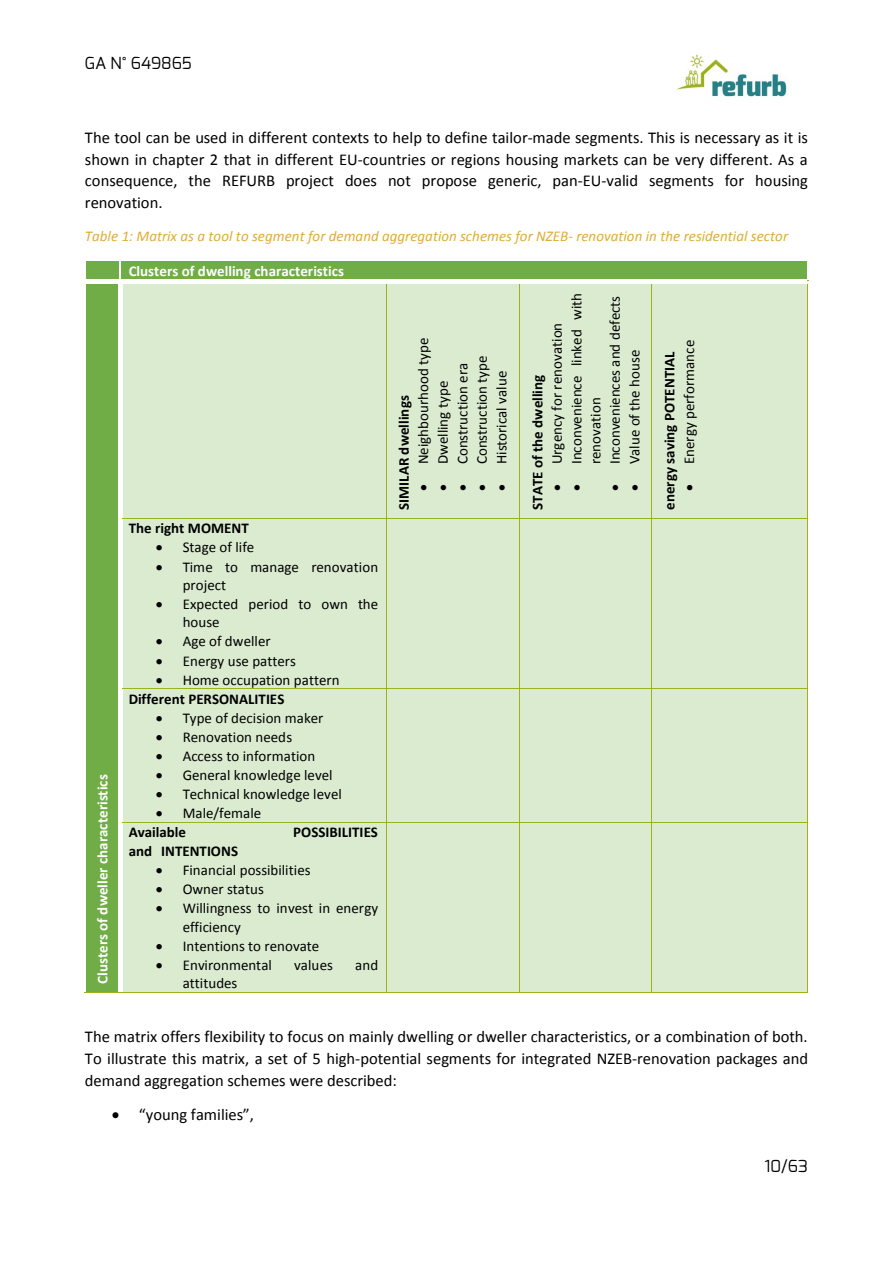
<style>
.page{position:relative;width:893px;height:1263px;background:#fff}
.page>*{position:absolute;margin:0;border:0;box-sizing:border-box;transform-origin:0 0}
.t1{font:16.5px/21.8px "Calibri";color:#000;text-align:justify}
.t2{font:16.5px "Exo";letter-spacing:-.005em;color:#000}
.t3{font:15px/18.9px "Calibri";color:#000}
.t4{font:700 15px/18.9px "Calibri";color:#000}
.t5{font:italic 15px "Calibri";letter-spacing:.005em;color:#dfac34}
.t6{font:700 15px "Calibri";color:#fff}
.s1{font-weight:400}
.s2{font-weight:700}
</style>
<div class="page">
<img style="left:677px;top:54px;width:110px;height:43px">
<div style="left:86px;top:261px;width:34px;height:19px;background:#70ad47"></div>
<div style="left:129px;top:261px;width:671px;height:19px;background:#70ad47"></div>
<div style="left:86px;top:284px;width:32px;height:708px;background:#70ad47"></div>
<div style="left:121px;top:284px;width:265px;height:234px;background:#dbebd0"></div>
<div style="left:387px;top:284px;width:133px;height:234px;background:#dbebd0"></div>
<div style="left:520px;top:284px;width:132px;height:234px;background:#dbebd0"></div>
<div style="left:652px;top:284px;width:156px;height:234px;background:#dbebd0"></div>
<svg style="left:118px;top:261px;width:9px;height:19px"></svg>
<div style="left:118px;top:284px;width:5px;height:234px;background:#fff"></div>
<hr style="left:386px;top:284px;width:1px;height:234px;background:#9cb21b">
<hr style="left:519px;top:284px;width:1px;height:234px;background:#9cb21b">
<hr style="left:652px;top:284px;width:1px;height:234px;background:#9cb21b">
<hr style="left:807px;top:284px;width:1px;height:234px;background:#9cb21b">
<div style="left:121px;top:519px;width:265px;height:169px;background:#dbebd0"></div>
<div style="left:387px;top:519px;width:133px;height:169px;background:#dbebd0"></div>
<div style="left:520px;top:519px;width:132px;height:169px;background:#dbebd0"></div>
<div style="left:652px;top:519px;width:156px;height:169px;background:#dbebd0"></div>
<hr style="left:123px;top:518px;width:263px;height:1px;background:#9cb21b">
<hr style="left:386px;top:518px;width:133px;height:1px;background:#9cb21b">
<hr style="left:520px;top:518px;width:132px;height:1px;background:#9cb21b">
<hr style="left:652px;top:518px;width:155px;height:1px;background:#9cb21b">
<div style="left:118px;top:519px;width:5px;height:169px;background:#fff"></div>
<hr style="left:386px;top:519px;width:1px;height:169px;background:#9cb21b">
<hr style="left:519px;top:519px;width:1px;height:169px;background:#9cb21b">
<hr style="left:652px;top:519px;width:1px;height:169px;background:#9cb21b">
<hr style="left:807px;top:519px;width:1px;height:169px;background:#9cb21b">
<div style="left:121px;top:689px;width:265px;height:133px;background:#dbebd0"></div>
<div style="left:387px;top:689px;width:133px;height:133px;background:#dbebd0"></div>
<div style="left:520px;top:689px;width:132px;height:133px;background:#dbebd0"></div>
<div style="left:652px;top:689px;width:156px;height:133px;background:#dbebd0"></div>
<hr style="left:123px;top:688px;width:263px;height:1px;background:#9cb21b">
<hr style="left:386px;top:688px;width:133px;height:1px;background:#9cb21b">
<hr style="left:520px;top:688px;width:132px;height:1px;background:#9cb21b">
<hr style="left:652px;top:688px;width:155px;height:1px;background:#9cb21b">
<div style="left:118px;top:689px;width:5px;height:133px;background:#fff"></div>
<hr style="left:386px;top:689px;width:1px;height:133px;background:#9cb21b">
<hr style="left:519px;top:689px;width:1px;height:133px;background:#9cb21b">
<hr style="left:652px;top:689px;width:1px;height:133px;background:#9cb21b">
<hr style="left:807px;top:689px;width:1px;height:133px;background:#9cb21b">
<div style="left:121px;top:823px;width:265px;height:169px;background:#dbebd0"></div>
<div style="left:387px;top:823px;width:133px;height:169px;background:#dbebd0"></div>
<div style="left:520px;top:823px;width:132px;height:169px;background:#dbebd0"></div>
<div style="left:652px;top:823px;width:156px;height:169px;background:#dbebd0"></div>
<hr style="left:123px;top:822px;width:263px;height:1px;background:#9cb21b">
<hr style="left:386px;top:822px;width:133px;height:1px;background:#9cb21b">
<hr style="left:520px;top:822px;width:132px;height:1px;background:#9cb21b">
<hr style="left:652px;top:822px;width:155px;height:1px;background:#9cb21b">
<hr style="left:84px;top:992px;width:34px;height:1px;background:#9cb21b">
<div style="left:118px;top:823px;width:5px;height:169px;background:#fff"></div>
<hr style="left:119px;top:992px;width:267px;height:1px;background:#9cb21b">
<hr style="left:386px;top:823px;width:1px;height:169px;background:#9cb21b">
<hr style="left:386px;top:992px;width:133px;height:1px;background:#9cb21b">
<hr style="left:519px;top:823px;width:1px;height:169px;background:#9cb21b">
<hr style="left:520px;top:992px;width:132px;height:1px;background:#9cb21b">
<hr style="left:652px;top:823px;width:1px;height:169px;background:#9cb21b">
<hr style="left:652px;top:992px;width:155px;height:1px;background:#9cb21b">
<hr style="left:807px;top:823px;width:1px;height:169px;background:#9cb21b">
<p class="t2" style="left:85px;top:53px;width:108px">GA N° 649865</p>
<p class="t1" style="left:85px;top:127px;width:725px">The tool can be used in different contexts to help to define tailor-made segments. This is necessary as it is shown in chapter 2 that in different EU-countries or regions housing markets can be very different. As a consequence, the REFURB project does not propose generic, pan-EU-valid segments for housing renovation.</p>
<p class="t5" style="left:85px;top:226px;width:705px">Table 1: Matrix as a tool to segment for demand aggregation schemes for NZEB- renovation in the residential sector</p>
<p class="t6" style="left:129px;top:261px;width:217px">Clusters of dwelling characteristics</p>
<p class="t6" style="left:93px;top:984px;width:211px;rotate:-90deg">Clusters of dweller characteristics</p>
<p class="t4" style="left:129px;top:519px;width:122px">The right MOMENT</p>
<p class="t3" style="left:156px;top:538px;width:100px">• Stage of life</p>
<p class="t3" style="left:183px;top:557px;width:197px;line-height:18.1px;text-indent:-27px">• Time to manage renovation project</p>
<p class="t3" style="left:183px;top:595px;width:197px;line-height:18.3px;text-indent:-27px">• Expected period to own the house</p>
<p class="t3" style="left:156px;top:632px;width:117px">• Age of dweller</p>
<p class="t3" style="left:156px;top:651px;width:142px">• Energy use patters</p>
<p class="t4" style="left:129px;top:670px;width:212px;text-indent:27px">• <span class="s1">Home occupation pattern<br></span>Different PERSONALITIES</p>
<p class="t3" style="left:156px;top:708px;width:169px">• Type of decision maker</p>
<p class="t3" style="left:156px;top:727px;width:138px">• Renovation needs</p>
<p class="t3" style="left:156px;top:746px;width:161px">• Access to information</p>
<p class="t3" style="left:156px;top:766px;width:178px">• General knowledge level</p>
<p class="t3" style="left:156px;top:785px;width:188px">• Technical knowledge level</p>
<p class="t3" style="left:129px;top:804px;width:134px;text-indent:27px">• Male/female<br><span class="s2">Available</span></p>
<p class="t4" style="left:293px;top:823px;width:86px">POSSIBILITIES</p>
<p class="t4" style="left:129px;top:841px;width:111px">and INTENTIONS</p>
<p class="t3" style="left:156px;top:861px;width:156px">• Financial possibilities</p>
<p class="t3" style="left:156px;top:880px;width:110px">• Owner status</p>
<p class="t3" style="left:183px;top:899px;width:197px;line-height:18.1px;text-indent:-27px">• Willingness to invest in energy efficiency</p>
<p class="t3" style="left:156px;top:936px;width:165px">• Intentions to renovate</p>
<p class="t3" style="left:156px;top:955px;width:118px">• Environmental</p>
<p class="t3" style="left:294px;top:955px;width:40px">values</p>
<p class="t3" style="left:355px;top:955px;width:25px">and</p>
<p class="t3" style="left:183px;top:974px;width:56px">attitudes</p>
<p class="t3" style="left:567px;top:464px;width:173px;text-indent:-27px;rotate:-90deg">• Inconvenience linked with renovation</p>
<p class="t3" style="left:606px;top:491px;width:197px;rotate:-90deg">• Inconveniences and defects</p>
<p class="t3" style="left:548px;top:491px;width:170px;rotate:-90deg">• Urgency for renovation</p>
<p class="t3" style="left:414px;top:491px;width:155px;rotate:-90deg">• Neighbourhood type</p>
<p class="t3" style="left:453px;top:491px;width:130px;rotate:-90deg">• Construction era</p>
<p class="t3" style="left:473px;top:491px;width:137px;rotate:-90deg">• Construction type</p>
<p class="t3" style="left:492px;top:491px;width:122px;rotate:-90deg">• Historical value</p>
<p class="t4" style="left:528px;top:510px;width:137px;rotate:-90deg">STATE of the dwelling</p>
<p class="t3" style="left:433px;top:491px;width:112px;rotate:-90deg">• Dwelling type</p>
<p class="t4" style="left:394px;top:510px;width:116px;rotate:-90deg">SIMILAR dwellings</p>
<p class="t3" style="left:625px;top:491px;width:143px;rotate:-90deg">• Value of the house</p>
<p class="t4" style="left:660px;top:510px;width:160px;rotate:-90deg">energy saving POTENTIAL</p>
<p class="t3" style="left:680px;top:491px;width:153px;rotate:-90deg">• Energy performance</p>
<p class="t1" style="left:85px;top:1026px;width:725px">The matrix offers flexibility to focus on mainly dwelling or dweller characteristics, or a combination of both.<br>To illustrate this matrix, a set of 5 high-potential segments for integrated NZEB-renovation packages and demand aggregation schemes were described:</p>
<p class="t1" style="left:112px;top:1104px;width:144px">• “young families”,</p>
<p class="t2" style="left:765px;top:1155px;width:45px">10/63</p>
</div>
